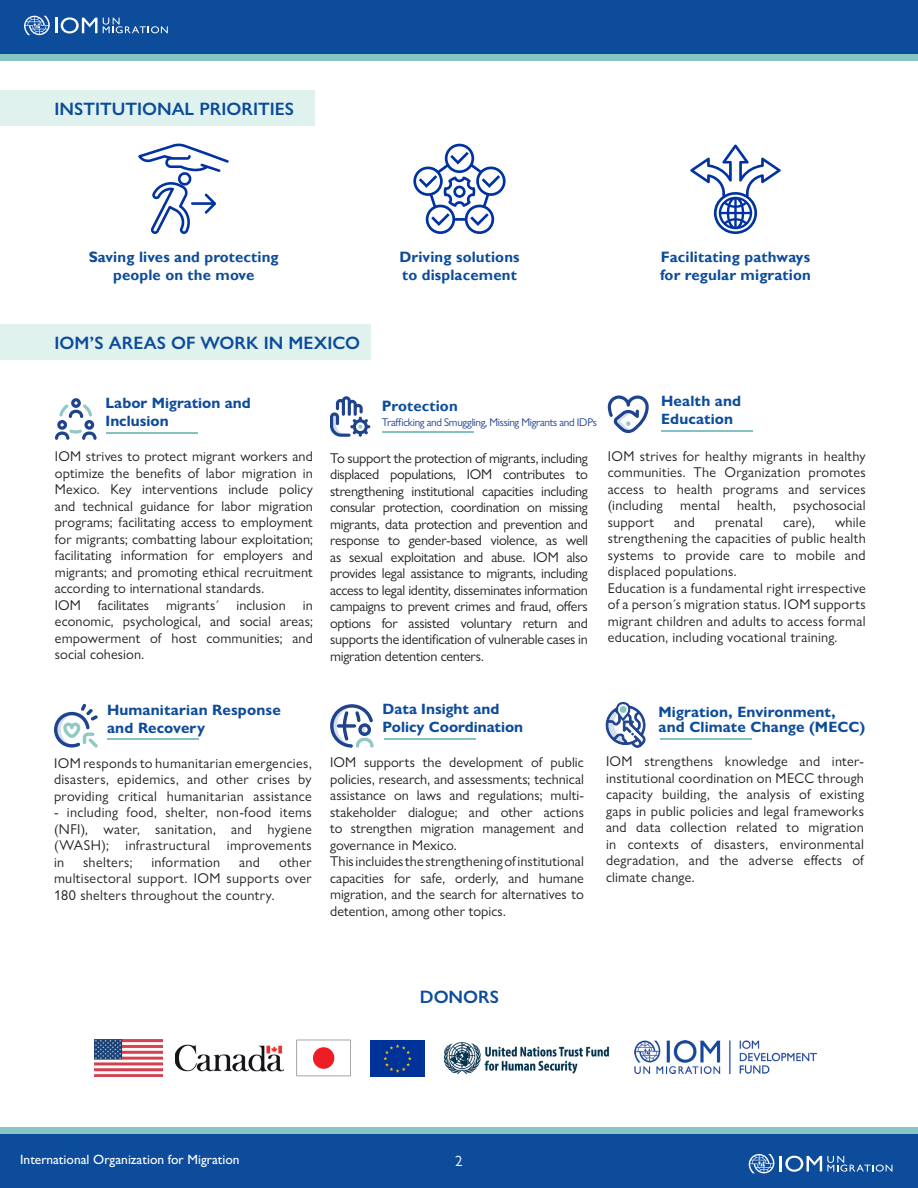
<style>
.page{position:relative;width:918px;height:1188px;background:#fff}
.page>*{position:absolute;margin:0;border:0;box-sizing:border-box;transform-origin:0 0}
.t1{font:600 18px "Gill Sans Nova";color:#0d4c9b}
.t2{font:700 15px/18px "Gill Sans Nova";letter-spacing:.01em;color:#0d4c9b}
.t3{font:700 15px "Gill Sans";letter-spacing:.01em;color:#0d4c9b}
.t4{font:15px "Gill Sans MT Pro";color:#fff}
.t5{font:14.25px/16.5px "Gill Sans Nova";letter-spacing:.015em;color:#231f20;text-align:justify}
.t6{font:500 13.5px "Gill Sans MT Pro";color:#fff}
.t7{font:11.25px "Gill Sans Nova";letter-spacing:-.03em;color:#20438e}
</style>
<div class="page">
<div style="left:0;top:0;width:918px;height:54px;background:#0d4c9b"></div>
<div style="left:0;top:54px;width:918px;height:7px;background:#86c5c1"></div>
<div style="left:0;top:1134px;width:918px;height:54px;background:#0d4c9b"></div>
<div style="left:0;top:1127px;width:918px;height:7px;background:#86c5c1"></div>
<svg style="left:780px;top:1156px;width:112px;height:16px"></svg>
<svg style="left:749px;top:1154px;width:25px;height:19px"></svg>
<svg style="left:103px;top:18px;width:65px;height:15px"></svg>
<svg style="left:24px;top:16px;width:73px;height:19px"></svg>
<div style="left:0;top:325px;width:370px;height:35px;background:#e0f2ed"></div>
<div style="left:0;top:91px;width:315px;height:35px;background:#e0f2ed"></div>
<img style="left:94px;top:1040px;width:68px;height:36px">
<img style="left:175px;top:1044px;width:108px;height:28px">
<img style="left:635px;top:1041px;width:182px;height:32px">
<img style="left:444px;top:1042px;width:166px;height:33px">
<svg style="left:297px;top:1040px;width:54px;height:36px"></svg>
<div style="left:313px;top:1047px;width:21px;height:22px;background:#ee1d23;border-radius:50%"></div>
<svg style="left:330px;top:704px;width:44px;height:44px"></svg>
<svg style="left:54px;top:704px;width:44px;height:44px"></svg>
<hr style="left:107px;top:738px;width:92px;height:2px;background:#83c2c1">
<hr style="left:384px;top:738px;width:92px;height:2px;background:#83c2c1">
<hr style="left:660px;top:738px;width:92px;height:2px;background:#83c2c1">
<svg style="left:605px;top:702px;width:41px;height:46px"></svg>
<div style="left:620px;top:706px;width:6px;height:7px;background:#83c2c1;border-radius:50%"></div>
<img style="left:370px;top:1040px;width:54px;height:36px">
<hr style="left:106px;top:432px;width:92px;height:2px;background:#83c2c1">
<svg style="left:55px;top:398px;width:42px;height:42px"></svg>
<hr style="left:661px;top:430px;width:92px;height:2px;background:#83c2c1">
<svg style="left:608px;top:395px;width:41px;height:38px"></svg>
<svg style="left:138px;top:143px;width:91px;height:91px"></svg>
<svg style="left:413px;top:144px;width:93px;height:90px"></svg>
<svg style="left:690px;top:144px;width:91px;height:90px"></svg>
<svg style="left:330px;top:396px;width:40px;height:41px"></svg>
<hr style="left:382px;top:431px;width:92px;height:1px;background:#83c2c1">
<p class="t1" style="left:54px;top:97px;width:241px">INSTITUTIONAL PRIORITIES</p>
<p class="t3" style="left:89px;top:248px;width:192px">Saving lives and protecting</p>
<p class="t3" style="left:113px;top:266px;width:143px">people on the move</p>
<p class="t3" style="left:399px;top:248px;width:122px">Driving solutions</p>
<p class="t3" style="left:402px;top:266px;width:116px">to displacement</p>
<p class="t3" style="left:661px;top:248px;width:151px">Facilitating pathways</p>
<p class="t3" style="left:660px;top:266px;width:152px">for regular migration</p>
<p class="t1" style="left:54px;top:331px;width:307px">IOM’S AREAS OF WORK IN MEXICO</p>
<p class="t2" style="left:106px;top:394px;width:147px">Labor Migration and<br>Inclusion</p>
<p class="t5" style="left:55px;top:448px;width:260px">IOM strives to protect migrant workers and optimize the benefits of labor migration in Mexico. Key interventions include policy and technical guidance for labor migration programs; facilitating access to employment for migrants; combatting labour exploitation; facilitating information for employers and migrants; and promoting ethical recruitment according to international standards.</p>
<p class="t5" style="left:55px;top:597px;width:260px">IOM facilitates migrants´ inclusion in economic, psychological, and social areas; empowerment of host communities; and social cohesion.</p>
<p class="t3" style="left:382px;top:397px;width:78px">Protection</p>
<p class="t7" style="left:382px;top:415px;width:217px">Trafficking and Smuggling, Missing Migrants and IDPs</p>
<p class="t5" style="left:330px;top:449px;width:259px">To support the protection of migrants, including displaced populations, IOM contributes to strengthening institutional capacities including consular protection, coordination on missing migrants, data protection and prevention and response to gender-based violence, as well as sexual exploitation and abuse. IOM also provides legal assistance to migrants, including access to legal identity, disseminates information campaigns to prevent crimes and fraud, offers options for assisted voluntary return and supports the identification of vulnerable cases in migration detention centers.</p>
<p class="t2" style="left:661px;top:392px;width:82px">Health and</p>
<p class="t2" style="left:661px;top:410px;width:74px">Education</p>
<p class="t5" style="left:608px;top:447px;width:260px">IOM strives for healthy migrants in healthy communities. The Organization promotes access to health programs and services (including mental health, psychosocial support</p>
<p class="t5" style="left:674px;top:513px;width:22px">and</p>
<p class="t5" style="left:715px;top:513px;width:49px">prenatal</p>
<p class="t5" style="left:783px;top:513px;width:33px">care),</p>
<p class="t5" style="left:608px;top:513px;width:260px;text-indent:227px">while strengthening the capacities of public health systems to provide care to mobile and displaced populations.</p>
<p class="t5" style="left:608px;top:579px;width:260px">Education is a fundamental right irrespective of a person´s migration status. IOM supports migrant children and adults to access formal education, including vocational training.</p>
<p class="t2" style="left:383px;top:700px;width:118px">Data Insight and</p>
<p class="t2" style="left:383px;top:718px;width:142px">Policy Coordination</p>
<p class="t5" style="left:330px;top:754px;width:255px">IOM supports the development of public policies, research, and assessments; technical assistance on laws and regulations; multi&shy;stakeholder dialogue; and other actions to strengthen migration management and governance in Mexico.</p>
<p class="t5" style="left:330px;top:853px;width:255px">This incluides the strengthening of institutional capacities for safe, orderly, and humane migration, and the search for alternatives to detention, among other topics.</p>
<p class="t2" style="left:107px;top:701px;width:175px">Humanitarian Response and Recovery</p>
<p class="t2" style="left:658px;top:702px;width:179px">Migration, Environment,</p>
<p class="t2" style="left:658px;top:717px;width:208px">and Climate Change (MECC)</p>
<p class="t5" style="left:606px;top:753px;width:260px">IOM strengthens knowledge and inter&shy;institutional coordination on MECC through capacity building, the analysis of existing gaps in public policies and legal frameworks and data collection related to migration in contexts of disasters, environmental degradation, and the adverse effects of climate change.</p>
<p class="t5" style="left:54px;top:755px;width:259px">IOM responds to humanitarian emergencies, disasters, epidemics, and other crises by providing critical humanitarian assistance</p>
<p class="t5" style="left:54px;top:804px;width:259px">- including food, shelter, non-food items (NFI), water, sanitation, and hygiene (WASH); infrastructural improvements in</p>
<p class="t5" style="left:83px;top:854px;width:51px">shelters;</p>
<p class="t5" style="left:151px;top:854px;width:70px">information</p>
<p class="t5" style="left:239px;top:854px;width:22px">and</p>
<p class="t5" style="left:54px;top:854px;width:259px;text-indent:225px">other multisectoral support. IOM supports over 180 shelters throughout the country.</p>
<p class="t1" style="left:420px;top:986px;width:81px">DONORS</p>
<p class="t6" style="left:20px;top:1152px;width:221px">International Organization for Migration</p>
<p class="t4" style="left:455px;top:1152px;width:9px">2</p>
</div>
